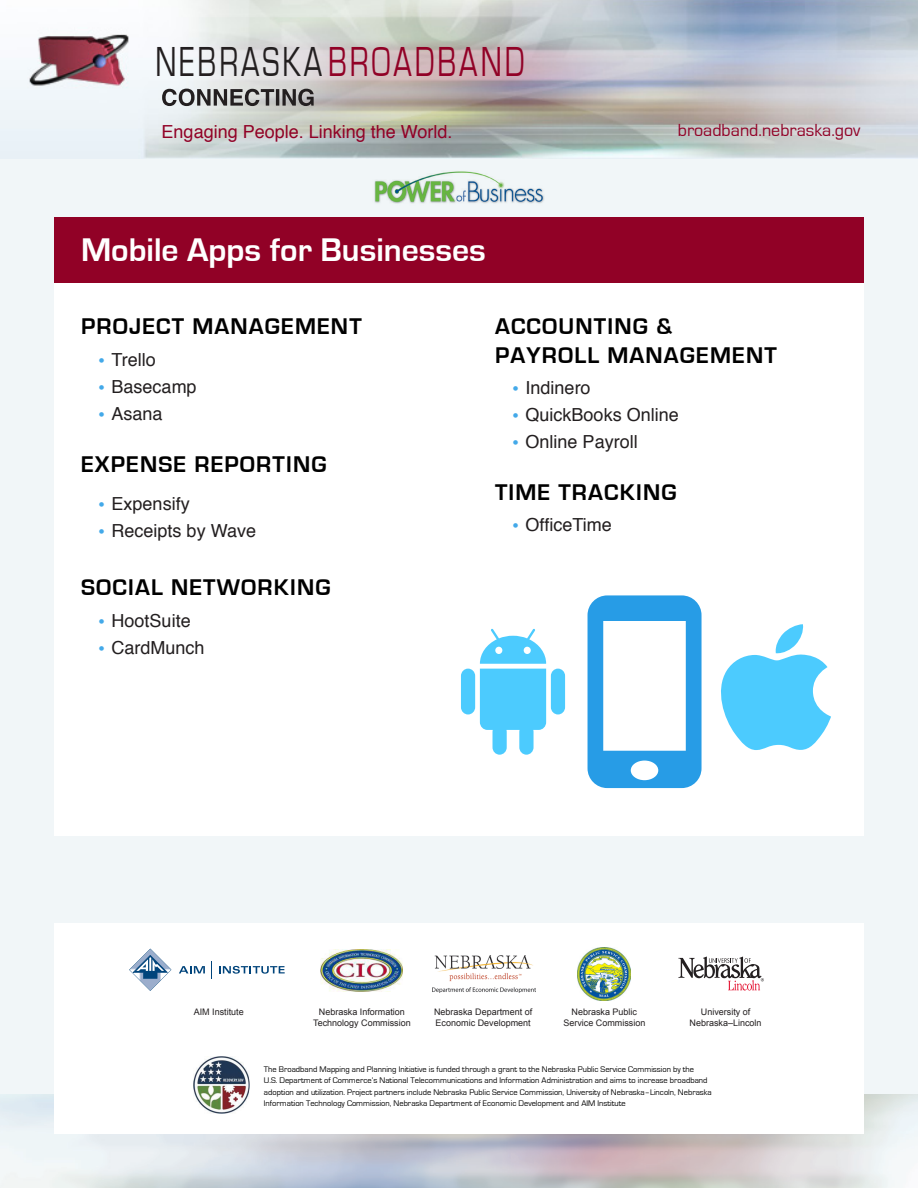
<style>
.page{position:relative;width:918px;height:1188px;background:#f1f6f8}
.page>*{position:absolute;margin:0;border:0;box-sizing:border-box;transform-origin:0 0}
.t1{font:43.2px "Eurostile";letter-spacing:.1em;color:#910126;scale:.7 1}
.t2{font:700 33.75px "Eurostile";color:#fff}
.t3{font:700 23.4px "Eurostile";letter-spacing:.05em;color:#000}
.t4{font:18px "Helvetica";color:#231f20}
.t5{font:18px "Helvetica";color:#910126}
.t6{font:18px "Eurostile";color:#910126}
.text{font:9px/11.4px "Arial";color:#231f20;text-align:center}
.text-2{font:8.4px/11.2px "Eurostile";color:#000}
.s1{color:#231f20}
.s2{font-family:"URW Grotesk T";font-weight:300;font-size:16.5px;color:#43a9e9}
</style>
<div class="page">
<div style="left:54px;top:923px;width:810px;height:211px;background:#fff"></div>
<div style="left:54px;top:264px;width:810px;height:572px;background:#fff"></div>
<div style="left:54px;top:217px;width:810px;height:66px;background:#910126"></div>
<svg style="left:588px;top:595px;width:114px;height:193px"></svg>
<svg style="left:721px;top:624px;width:110px;height:126px"></svg>
<svg style="left:461px;top:629px;width:104px;height:126px"></svg>
<svg style="left:678px;top:957px;width:86px;height:34px"></svg>
<img style="left:320px;top:949px;width:83px;height:43px">
<svg style="left:129px;top:949px;width:42px;height:42px"></svg>
<svg style="left:179px;top:966px;width:26px;height:7px"></svg>
<svg style="left:219px;top:966px;width:66px;height:8px"></svg>
<img style="left:433px;top:955px;width:102px;height:37px">
<img style="left:578px;top:948px;width:53px;height:53px">
<img style="left:193px;top:1057px;width:57px;height:56px">
<img style="left:0;top:0;width:918px;height:159px">
<svg style="left:162px;top:89px;width:152px;height:17px"></svg>
<img style="left:374px;top:171px;width:170px;height:33px">
<p class="t1" style="left:155px;top:39px;width:529px"><span class="s1">NEBRASKA</span>BROADBAND</p>
<p class="t5" style="left:162px;top:118px;width:292px">Engaging People. Linking the World.</p>
<p class="t6" style="left:678px;top:121px;width:184px">broadband.nebraska.gov</p>
<p class="t2" style="left:81px;top:232px;width:407px">Mobile Apps for Businesses</p>
<p class="t3" style="left:81px;top:314px;width:282px">PROJECT MANAGEMENT</p>
<p class="t4" style="left:96px;top:346px;width:61px"><span class="s2">•</span> Trello</p>
<p class="t4" style="left:96px;top:373px;width:102px"><span class="s2">•</span> Basecamp</p>
<p class="t4" style="left:96px;top:400px;width:68px"><span class="s2">•</span> Asana</p>
<p class="t3" style="left:81px;top:451px;width:247px">EXPENSE REPORTING</p>
<p class="t4" style="left:96px;top:490px;width:95px"><span class="s2">•</span> Expensify</p>
<p class="t4" style="left:96px;top:517px;width:161px"><span class="s2">•</span> Receipts by Wave</p>
<p class="t3" style="left:81px;top:575px;width:251px">SOCIAL NETWORKING</p>
<p class="t4" style="left:96px;top:607px;width:96px"><span class="s2">•</span> HootSuite</p>
<p class="t4" style="left:96px;top:634px;width:110px"><span class="s2">•</span> CardMunch</p>
<p class="t3" style="left:495px;top:314px;width:179px">ACCOUNTING &amp;</p>
<p class="t3" style="left:495px;top:342px;width:283px">PAYROLL MANAGEMENT</p>
<p class="t4" style="left:510px;top:374px;width:82px"><span class="s2">•</span> Indinero</p>
<p class="t4" style="left:510px;top:401px;width:170px"><span class="s2">•</span> QuickBooks Online</p>
<p class="t4" style="left:510px;top:428px;width:129px"><span class="s2">•</span> Online Payroll</p>
<p class="t3" style="left:495px;top:479px;width:183px">TIME TRACKING</p>
<p class="t4" style="left:510px;top:511px;width:103px"><span class="s2">•</span> OfficeTime</p>
<p class="text" style="left:194px;top:1006px;width:52px">AIM Institute</p>
<p class="text" style="left:313px;top:1006px;width:99px">Nebraska Information<br>Technology Commission</p>
<p class="text" style="left:434px;top:1006px;width:100px;text-align:left">Nebraska Department of<br>Economic Development</p>
<p class="text" style="left:563px;top:1006px;width:84px">Nebraska Public<br>Service Commission</p>
<p class="text" style="left:690px;top:1006px;width:74px">University of<br>Nebraska–Lincoln</p>
<p class="text-2" style="left:264px;top:1064px;width:449px">The Broadband Mapping and Planning Initiative is funded through a grant to the Nebraska Public Service Commission by the<br>U.S. Department of Commerce’s National Telecommunications and Information Administration and aims to increase broadband adoption and utilization. Project partners include Nebraska Public Service Commission, University of Nebraska–Lincoln, Nebraska Information Technology Commission, Nebraska Department of Economic Development and AIM Institute</p>
</div>
